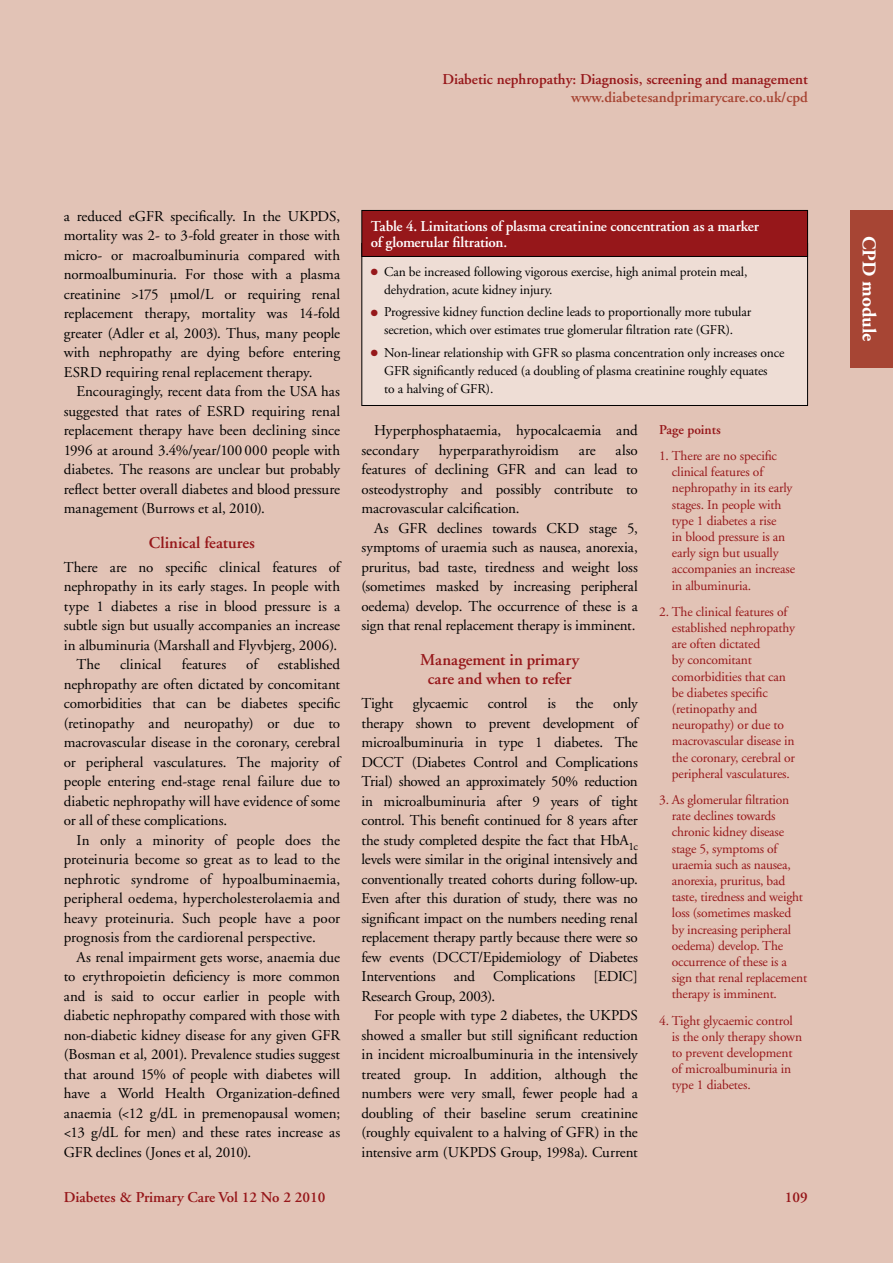
<style>
.page{position:relative;width:893px;height:1263px;background:#e2c3b6}
.page>*{position:absolute;margin:0;border:0;box-sizing:border-box;transform-origin:0 0}
.t1{font:700 19.5px "Adobe Garamond";letter-spacing:-.01em;color:#fff}
.t2{font:600 16.5px/19.5px "Adobe Garamond";color:#96171a;text-align:center}
.t3{font:15px/19.5px "Adobe Garamond";letter-spacing:-.005em;color:#000;text-align:justify}
.t4{font:600 15px "Adobe Garamond";color:#96171a}
.t5{font:600 15px/16.5px "Adobe Garamond";letter-spacing:-.01em;color:#fff}
.t6{font:600 15px "Adobe Garamond";color:#a74534}
.t7{font:15px "Adobe Garamond";letter-spacing:-.025em;color:#000}
.t8{font:13.5px/16.2px "Adobe Garamond";letter-spacing:-.01em;color:#96171a}
.t9{font:13.5px/18px "Adobe Garamond";letter-spacing:-.01em;color:#000}
.t10{font:600 13.5px "Adobe Garamond";color:#96171a}
.s1{color:#96171a}
</style>
<div class="page">
<div style="left:850px;top:210px;width:43px;height:157px;background:#a74534"></div>
<div style="left:362px;top:243px;width:445px;height:162px;background:#eeddd5"></div>
<div style="left:361px;top:243px;width:447px;height:163px;border:1px solid #000"></div>
<div style="left:362px;top:210px;width:445px;height:46px;background:#96171a"></div>
<div style="left:361px;top:210px;width:447px;height:47px;border:1px solid #000"></div>
<p class="t4" style="left:442px;top:71px;width:367px">Diabetic nephropathy: Diagnosis, screening and management</p>
<p class="t6" style="left:571px;top:89px;width:238px">www.diabetesandprimarycare.co.uk/cpd</p>
<p class="t3" style="left:64px;top:207px;width:278px">a reduced eGFR specifically. In the UKPDS, mortality was 2- to 3-fold greater in those with micro- or macroalbuminuria compared with normoalbuminuria. For those with a plasma creatinine &gt;175 µmol/L or requiring renal replacement therapy, mortality was 14-fold greater (Adler et al, 2003). Thus, many people with nephropathy are dying before entering ESRD requiring renal replacement therapy.</p>
<p class="t3" style="left:64px;top:382px;width:278px;text-indent:13px">Encouragingly, recent data from the USA has suggested that rates of ESRD requiring renal replacement therapy have been declining since 1996 at around 3.4%/year/100 000 people with diabetes. The reasons are unclear but probably reflect better overall diabetes and blood pressure management (Burrows et al, 2010).</p>
<p class="t2" style="left:149px;top:533px;width:108px">Clinical features</p>
<p class="t3" style="left:64px;top:558px;width:278px">There are no specific clinical features of</p>
<p class="t3" style="left:64px;top:577px;width:278px">nephropathy in its early stages. In people with</p>
<p class="t3" style="left:64px;top:597px;width:278px">type 1 diabetes a rise in blood pressure is a</p>
<p class="t3" style="left:64px;top:616px;width:278px">subtle sign but usually accompanies an increase</p>
<p class="t3" style="left:64px;top:636px;width:275px">in albuminuria (Marshall and Flyvbjerg, 2006).</p>
<p class="t3" style="left:77px;top:655px;width:25px">The</p>
<p class="t3" style="left:120px;top:655px;width:43px">clinical</p>
<p class="t3" style="left:182px;top:655px;width:46px">features</p>
<p class="t3" style="left:246px;top:655px;width:13px">of</p>
<p class="t3" style="left:64px;top:655px;width:278px;text-indent:214px">established nephropathy are often dictated by concomitant comorbidities that can be diabetes specific (retinopathy and neuropathy) or due to macrovascular disease in the coronary, cerebral or peripheral vasculatures. The majority of people entering end-stage renal failure due to diabetic nephropathy will have evidence of some or all of these complications.</p>
<p class="t3" style="left:64px;top:831px;width:278px;text-indent:13px">In only a minority of people does the proteinuria become so great as to lead to the nephrotic syndrome of hypoalbuminaemia, peripheral oedema, hypercholesterolaemia and heavy proteinuria. Such people have a poor prognosis from the cardiorenal perspective.</p>
<p class="t3" style="left:64px;top:948px;width:278px;text-indent:13px">As renal impairment gets worse, anaemia due to erythropoietin deficiency is more common and is said to occur earlier in people with diabetic nephropathy compared with those with non-diabetic kidney disease for any given GFR (Bosman et al, 2001). Prevalence studies suggest that around 15% of people with diabetes will have a World Health Organization-defined anaemia (&lt;12 g/dL in premenopausal women; &lt;13 g/dL for men) and these rates increase as GFR declines (Jones et al, 2010).</p>
<p class="t5" style="left:371px;top:218px;width:390px">Table 4. Limitations of plasma creatinine concentration as a marker of glomerular filtration.</p>
<p class="t9" style="left:384px;top:263px;width:365px;text-indent:-14px"><span class="s1">●</span> Can be increased following vigorous exercise, high animal protein meal, dehydration, acute kidney injury.</p>
<p class="t9" style="left:371px;top:303px;width:382px;text-align:center"><span class="s1">●</span> Progressive kidney function decline leads to proportionally more tubular secretion, which over estimates true glomerular filtration rate (GFR).</p>
<p class="t9" style="left:384px;top:344px;width:402px;text-indent:-14px"><span class="s1">●</span> Non-linear relationship with GFR so plasma concentration only increases once<br>GFR significantly reduced (a doubling of plasma creatinine roughly equates<br>to a halving of GFR).</p>
<p class="t3" style="left:361px;top:421px;width:278px;text-indent:13px">Hyperphosphataemia, hypocalcaemia and secondary</p>
<p class="t3" style="left:361px;top:441px;width:278px;text-indent:254px">also features of declining GFR and can lead to osteodystrophy and possibly contribute to macrovascular calcification.</p>
<p class="t3" style="left:361px;top:519px;width:278px;text-indent:13px">As GFR declines towards CKD stage 5, symptoms of uraemia such as nausea, anorexia, pruritus, bad taste, tiredness and weight loss (sometimes masked by increasing peripheral oedema) develop. The occurrence of these is a sign that renal replacement therapy is imminent.</p>
<p class="t2" style="left:420px;top:650px;width:160px">Management in primary care and when to refer</p>
<p class="t3" style="left:361px;top:694px;width:33px">Tight</p>
<p class="t3" style="left:413px;top:694px;width:57px">glycaemic</p>
<p class="t7" style="left:488px;top:695px;width:41px">control</p>
<p class="t3" style="left:547px;top:694px;width:10px">is</p>
<p class="t3" style="left:576px;top:694px;width:19px">the</p>
<p class="t3" style="left:439px;top:441px;width:122px">hyperparathyroidism</p>
<p class="t3" style="left:579px;top:441px;width:19px">are</p>
<p class="t3" style="left:361px;top:694px;width:278px;text-indent:252px">only therapy shown to prevent development of microalbuminuria in type 1 diabetes. The DCCT (Diabetes Control and Complications Trial) showed an approximately 50% reduction in microalbuminuria after 9 years of tight control. This benefit continued for 8 years after the study completed despite the fact that HbA<sub>1c </sub>levels were similar in the original intensively and conventionally treated cohorts during follow-up.<br>Even after this duration of study, there was no significant impact on the numbers needing renal replacement therapy partly because there were so few events (DCCT/Epidemiology of Diabetes Interventions and Complications [EDIC] Research Group, 2003).</p>
<p class="t3" style="left:361px;top:1006px;width:278px;text-indent:13px">For people with type 2 diabetes, the UKPDS showed a smaller but still significant reduction in incident microalbuminuria in the intensively treated group. In addition, although the numbers were very small, fewer people had a doubling of their baseline serum creatinine (roughly equivalent to a halving of GFR) in the intensive arm (UKPDS Group, 1998a). Current</p>
<p class="t10" style="left:659px;top:422px;width:63px">Page points</p>
<p class="t8" style="left:672px;top:448px;width:125px;text-indent:-13px">1. There are no specific clinical features of nephropathy in its early stages. In people with type 1 diabetes a rise<br>in blood pressure is an early sign but usually accompanies an increase in albuminuria.</p>
<p class="t8" style="left:672px;top:604px;width:125px;text-indent:-13px">2. The clinical features of established nephropathy are often dictated<br>by concomitant comorbidities that can be diabetes specific (retinopathy and neuropathy) or due to macrovascular disease in the coronary, cerebral or peripheral vasculatures.</p>
<p class="t8" style="left:672px;top:792px;width:137px;text-indent:-13px">3. As glomerular filtration rate declines towards chronic kidney disease stage 5, symptoms of uraemia such as nausea, anorexia, pruritus, bad taste, tiredness and weight loss (sometimes masked<br>by increasing peripheral oedema) develop. The occurrence of these is a sign that renal replacement therapy is imminent.</p>
<p class="t8" style="left:672px;top:1012px;width:132px;text-indent:-13px">4. Tight glycaemic control is the only therapy shown to prevent development of microalbuminuria in type 1 diabetes.</p>
<p class="t4" style="left:64px;top:1189px;width:263px">Diabetes &amp; Primary Care Vol 12 No 2 2010</p>
<p class="t4" style="left:785px;top:1189px;width:24px">109</p>
<h1 class="t1" style="left:880px;top:236px;width:107px;rotate:90deg">CPD module</h1>
</div>
